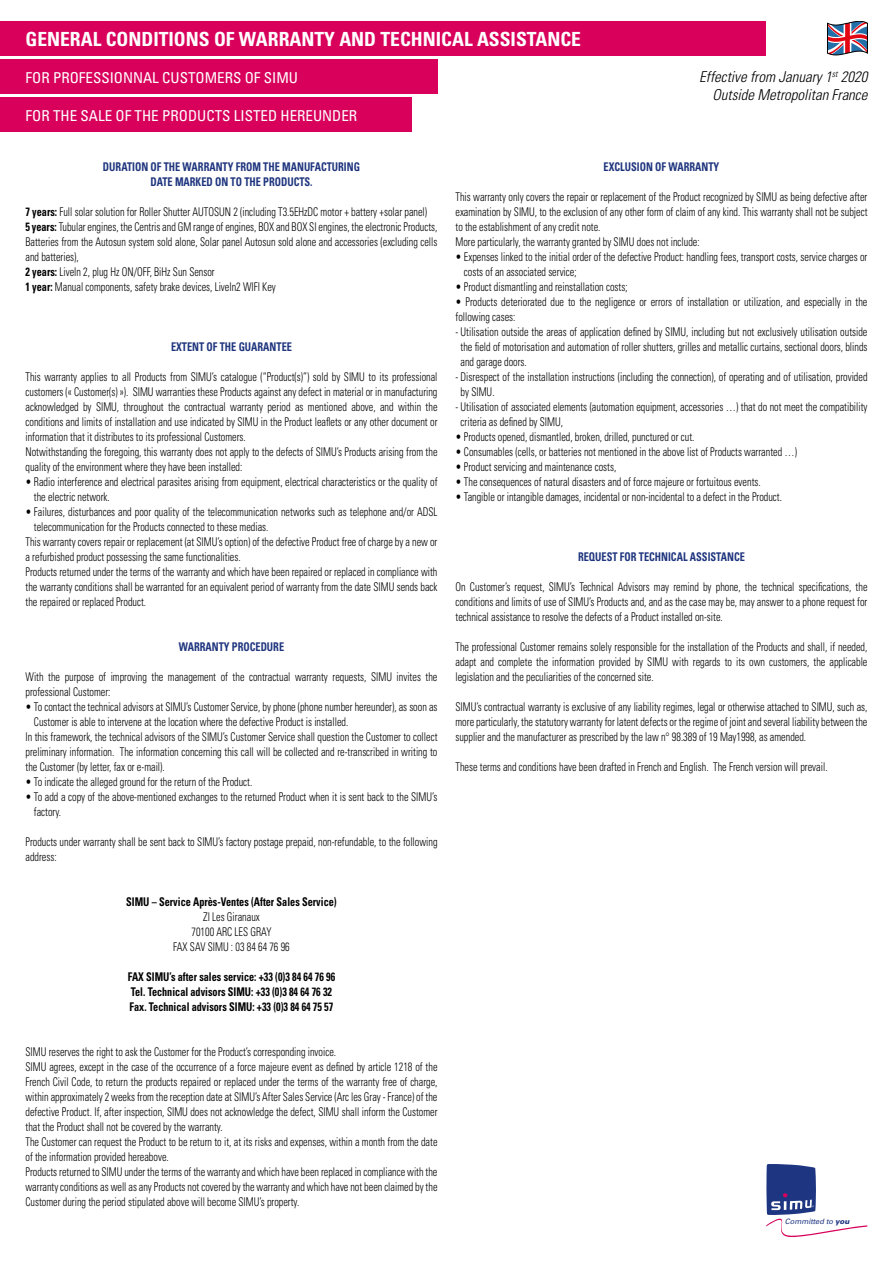
<style>
.page{position:relative;width:893px;height:1263px;background:#fff}
.page>*{position:absolute;margin:0;border:0;box-sizing:border-box;transform-origin:0 0}
.t1{font:700 condensed 19.5px "Univers";color:#fff}
.t2{font:condensed 15px "Univers";color:#fff}
.t3{font:italic 300 condensed 15px/18px "Univers";color:#000;text-align:right}
.t4{font:300 condensed 12px/15px "Univers";color:#000;scale:.85 1}
.t5{font:700 condensed 12px/15px "Univers";color:#000;scale:.85 1}
.t6{font:700 condensed 12px/15px "Univers";color:#1f357e;text-align:center;scale:.86 1}
.t7{font:italic 7.5px "Univers";color:#1e3582}
.s1{font-weight:700}
.s2{font-weight:900}
</style>
<div class="page">
<div style="left:0;top:21px;width:765px;height:34px;background:#d8005b"></div>
<div style="left:0;top:60px;width:437px;height:34px;background:#d8005b"></div>
<div style="left:0;top:98px;width:412px;height:34px;background:#d8005b"></div>
<svg style="left:766px;top:1164px;width:101px;height:73px"></svg>
<svg style="left:827px;top:21px;width:40px;height:34px"></svg>
<h1 class="t1" style="left:26px;top:27px;width:557px">GENERAL CONDITIONS OF WARRANTY AND TECHNICAL ASSISTANCE</h1>
<p class="t2" style="left:26px;top:68px;width:274px">FOR PROFESSIONNAL CUSTOMERS OF SIMU</p>
<p class="t2" style="left:26px;top:106px;width:333px">FOR THE SALE OF THE PRODUCTS LISTED HEREUNDER</p>
<p class="t3" style="left:699px;top:68px;width:170px">Effective from January 1<sup>st</sup> 2020<br>Outside Metropolitan France</p>
<p class="t6" style="left:103px;top:159px;width:300px">DURATION OF THE WARRANTY FROM THE MANUFACTURING<br>DATE MARKED ON TO THE PRODUCTS.</p>
<p class="t4" style="left:26px;top:204px;width:486px"><span class="s1">7 years:</span> Full solar solution for Roller Shutter AUTOSUN 2 (including T3.5EHzDC motor + battery +solar panel)<br><span class="s1">5 years:</span> Tubular engines, the Centris and GM range of engines, BOX and BOX SI engines, the electronic Products, Batteries from the Autosun system sold alone, Solar panel Autosun sold alone and accessories (excluding cells and batteries),<br><span class="s1">2 years:</span> LiveIn 2, plug Hz ON/OFF, BiHz Sun Sensor<br><span class="s1">1 year:</span> Manual components, safety brake devices, LiveIn2 WIFI Key</p>
<p class="t6" style="left:171px;top:339px;width:142px">EXTENT OF THE GUARANTEE</p>
<p class="t4" style="left:26px;top:369px;width:486px">This warranty applies to all Products from SIMU’s catalogue (“Product(s)”) sold by SIMU to its professional customers (« Customer(s) »). SIMU warranties these Products against any defect in material or in manufacturing acknowledged by SIMU, throughout the contractual warranty period as mentioned above, and within the conditions and limits of installation and use indicated by SIMU in the Product leaflets or any other document or information that it distributes to its professional Customers.<br>Notwithstanding the foregoing, this warranty does not apply to the defects of SIMU’s Products arising from the quality of the environment where they have been installed:</p>
<p class="t4" style="left:34px;top:474px;width:476px;text-indent:-8px">• Radio interference and electrical parasites arising from equipment, electrical characteristics or the quality of the electric network.</p>
<p class="t4" style="left:26px;top:504px;width:486px">• Failures, disturbances and poor quality of the telecommunication networks such as telephone and/or ADSL</p>
<p class="t4" style="left:34px;top:519px;width:277px">telecommunication for the Products connected to these medias.</p>
<p class="t4" style="left:26px;top:534px;width:486px">This warranty covers repair or replacement (at SIMU’s option) of the defective Product free of charge by a new or</p>
<p class="t4" style="left:26px;top:549px;width:255px">a refurbished product possessing the same functionalities.</p>
<p class="t4" style="left:26px;top:564px;width:486px">Products returned under the terms of the warranty and which have been repaired or replaced in compliance with</p>
<p class="t4" style="left:26px;top:579px;width:486px">the warranty conditions shall be warranted for an equivalent period of warranty from the date SIMU sends back</p>
<p class="t4" style="left:26px;top:594px;width:143px">the repaired or replaced Product.</p>
<p class="t6" style="left:179px;top:639px;width:124px">WARRANTY PROCEDURE</p>
<p class="t4" style="left:26px;top:669px;width:486px">With the purpose of improving the management of the contractual warranty requests, SIMU invites the professional Customer:</p>
<p class="t4" style="left:26px;top:699px;width:486px">• To contact the technical advisors at SIMU’s Customer Service, by phone (phone number hereunder), as soon as</p>
<p class="t4" style="left:34px;top:714px;width:371px">Customer is able to intervene at the location where the defective Product is installed.</p>
<p class="t4" style="left:26px;top:729px;width:486px">In this framework, the technical advisors of the SIMU’s Customer Service shall question the Customer to collect</p>
<p class="t4" style="left:26px;top:744px;width:486px">preliminary information. The information concerning this call will be collected and re-transcribed in writing to</p>
<p class="t4" style="left:26px;top:759px;width:165px">the Customer (by letter, fax or e-mail).</p>
<p class="t4" style="left:26px;top:774px;width:268px">• To indicate the alleged ground for the return of the Product.</p>
<p class="t4" style="left:34px;top:789px;width:476px;text-indent:-8px">• To add a copy of the above-mentioned exchanges to the returned Product when it is sent back to the SIMU’s factory.</p>
<p class="t4" style="left:26px;top:834px;width:486px">Products under warranty shall be sent back to SIMU’s factory postage prepaid, non-refundable, to the following address:</p>
<p class="t5" style="left:126px;top:894px;width:249px">SIMU – Service Après-Ventes (After Sales Service)</p>
<p class="t4" style="left:173px;top:909px;width:139px;text-align:center">ZI Les Giranaux<br>70100 ARC LES GRAY<br>FAX SAV SIMU : 03 84 64 76 96</p>
<p class="t5" style="left:128px;top:969px;width:246px">FAX SIMU’s after sales service: +33 (0)3 84 64 76 96<br>Tel. Technical advisors SIMU: +33 (0)3 84 64 76 32<br>Fax. Technical advisors SIMU: +33 (0)3 84 64 75 57</p>
<p class="t4" style="left:26px;top:1044px;width:486px">SIMU reserves the right to ask the Customer for the Product’s corresponding invoice.<br>SIMU agrees, except in the case of the occurrence of a force majeure event as defined by article 1218 of the French Civil Code, to return the products repaired or replaced under the terms of the warranty free of charge, within approximately 2 weeks from the reception date at SIMU’s After Sales Service (Arc les Gray - France) of the defective Product. If, after inspection, SIMU does not acknowledge the defect, SIMU shall inform the Customer that the Product shall not be covered by the warranty.<br>The Customer can request the Product to be return to it, at its risks and expenses, within a month from the date of the information provided hereabove.<br>Products returned to SIMU under the terms of the warranty and which have been replaced in compliance with the warranty conditions as well as any Products not covered by the warranty and which have not been claimed by the Customer during the period stipulated above will become SIMU’s property.</p>
<p class="t6" style="left:604px;top:159px;width:136px">EXCLUSION OF WARRANTY</p>
<p class="t4" style="left:455px;top:189px;width:486px">This warranty only covers the repair or replacement of the Product recognized by SIMU as being defective after examination by SIMU, to the exclusion of any other form of claim of any kind. This warranty shall not be subject to the establishment of any credit note.<br>More particularly, the warranty granted by SIMU does not include:</p>
<p class="t4" style="left:464px;top:249px;width:476px;text-indent:-8px">• Expenses linked to the initial order of the defective Product: handling fees, transport costs, service charges or costs of an associated service;</p>
<p class="t4" style="left:455px;top:279px;width:204px">• Product dismantling and reinstallation costs;</p>
<p class="t4" style="left:455px;top:294px;width:486px">• Products deteriorated due to the negligence or errors of installation or utilization, and especially in the following cases:</p>
<p class="t4" style="left:461px;top:324px;width:480px;text-align:justify;text-indent:-5px">- Utilisation outside the areas of application defined by SIMU, including but not exclusively utilisation outside the field of motorisation and automation of roller shutters, grilles and metallic curtains, sectional doors, blinds and garage doors.</p>
<p class="t4" style="left:461px;top:369px;width:480px;text-indent:-5px">- Disrespect of the installation instructions (including the connection), of operating and of utilisation, provided by SIMU.</p>
<p class="t4" style="left:461px;top:399px;width:480px;text-indent:-5px">- Utilisation of associated elements (automation equipment, accessories …) that do not meet the compatibility criteria as defined by SIMU,</p>
<p class="t4" style="left:455px;top:429px;width:283px">• Products opened, dismantled, broken, drilled, punctured or cut.</p>
<p class="t4" style="left:455px;top:444px;width:403px">• Consumables (cells, or batteries not mentioned in the above list of Products warranted …)</p>
<p class="t4" style="left:455px;top:459px;width:191px">• Product servicing and maintenance costs,</p>
<p class="t4" style="left:455px;top:474px;width:361px">• The consequences of natural disasters and of force majeure or fortuitous events.</p>
<p class="t4" style="left:455px;top:489px;width:386px">• Tangible or intangible damages, incidental or non-incidental to a defect in the Product.</p>
<p class="t6" style="left:578px;top:549px;width:195px">REQUEST FOR TECHNICAL ASSISTANCE</p>
<p class="t4" style="left:455px;top:579px;width:486px;text-align:justify">On Customer’s request, SIMU’s Technical Advisors may remind by phone, the technical specifications, the conditions and limits of use of SIMU’s Products and, and as the case may be, may answer to a phone request for technical assistance to resolve the defects of a Product installed on-site.</p>
<p class="t4" style="left:455px;top:639px;width:486px;text-align:justify">The professional Customer remains solely responsible for the installation of the Products and shall, if needed, adapt and complete the information provided by SIMU with regards to its own customers, the applicable legislation and the peculiarities of the concerned site.</p>
<p class="t4" style="left:455px;top:699px;width:486px;text-align:justify">SIMU’s contractual warranty is exclusive of any liability regimes, legal or otherwise attached to SIMU, such as, more particularly, the statutory warranty for latent defects or the regime of joint and several liability between the supplier and the manufacturer as prescribed by the law n° 98.389 of 19 May1998, as amended.</p>
<p class="t4" style="left:455px;top:759px;width:439px">These terms and conditions have been drafted in French and English. The French version will prevail.</p>
<p class="t7" style="left:785px;top:1217px;width:66px">Committed to <span class="s2">you</span></p>
</div>
